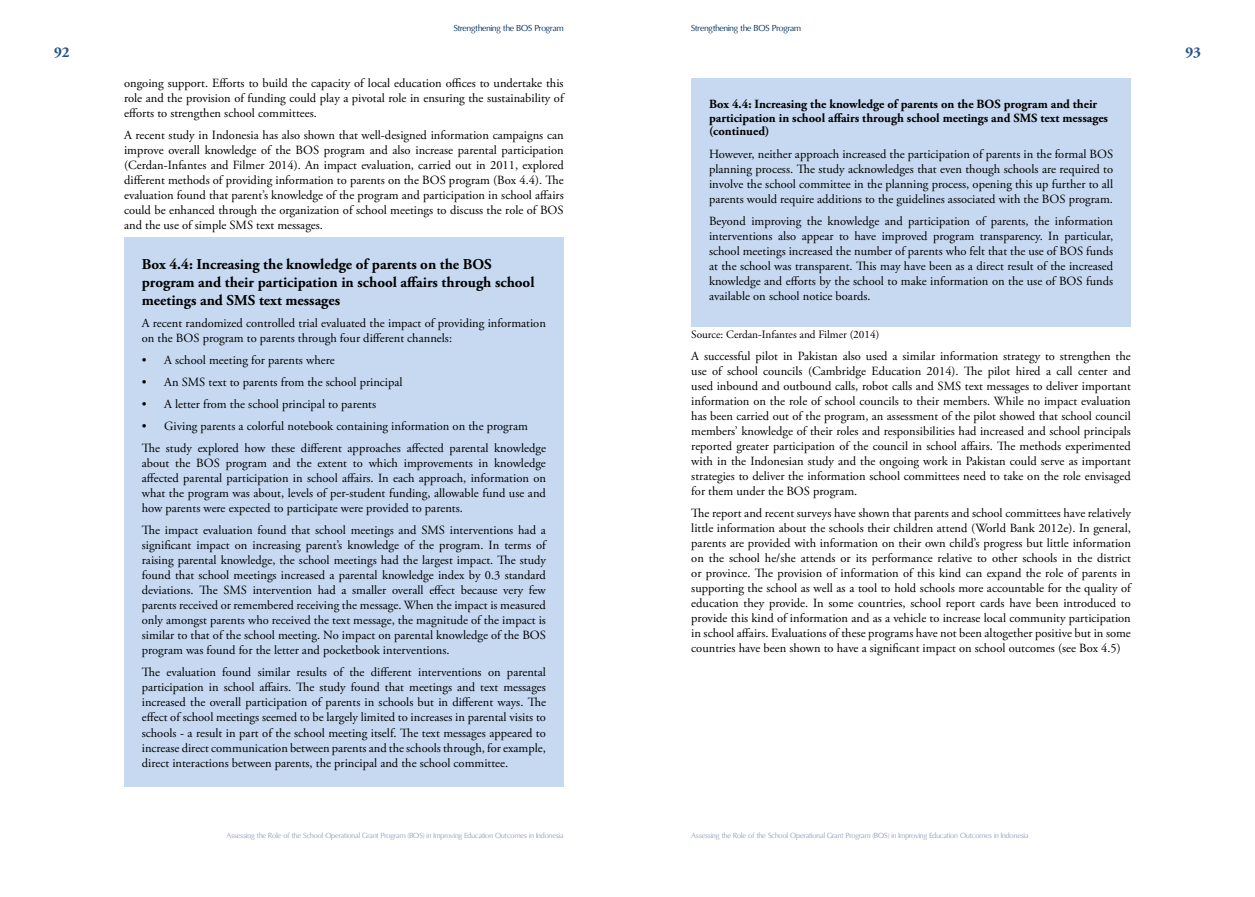
<style>
.page{position:relative;width:1255px;height:897px;background:#fff}
.page>*{position:absolute;margin:0;border:0;box-sizing:border-box;transform-origin:0 0}
.t1{font:700 15px/18px "Adobe Garamond Pro";color:#000}
.t2{font:700 15px "Adobe Garamond Pro";color:#245086}
.t3{font:12.5px/15px "Adobe Garamond Pro";color:#000;text-align:justify}
.t4{font:700 12.5px/13.8px "Adobe Garamond Pro";color:#000}
.t5{font:11.25px "Adobe Garamond Pro";color:#000}
.t6{font:8.75px "Oregon LDO";color:#002d5b}
.t7{font:7.5px "Oregon LDO";color:#99a2bc}
</style>
<div class="page">
<div style="left:124px;top:237px;width:439px;height:550px;background:#c6d9f1"></div>
<div style="left:691px;top:78px;width:439px;height:248px;background:#c6d9f1"></div>
<p class="t6" style="left:454px;top:23px;width:111px">Strengthening the BOS Program</p>
<p class="t6" style="left:691px;top:23px;width:111px">Strengthening the BOS Program</p>
<p class="t2" style="left:54px;top:43px;width:17px">92</p>
<p class="t2" style="left:1185px;top:43px;width:17px">93</p>
<p class="t3" style="left:124px;top:76px;width:441px">ongoing support. Efforts to build the capacity of local education offices to undertake this role and the provision of funding could play a pivotal role in ensuring the sustainability of efforts to strengthen school committees.</p>
<p class="t3" style="left:124px;top:128px;width:441px">A recent study in Indonesia has also shown that well-designed information campaigns can improve overall knowledge of the BOS program and also increase parental participation (Cerdan-Infantes and Filmer 2014). An impact evaluation, carried out in 2011, explored different methods of providing information to parents on the BOS program (Box 4.4). The evaluation found that parent’s knowledge of the program and participation in school affairs could be enhanced through the organization of school meetings to discuss the role of BOS and the use of simple SMS text messages.</p>
<p class="t1" style="left:142px;top:255px;width:394px">Box 4.4: Increasing the knowledge of parents on the BOS program and their participation in school affairs through school meetings and SMS text messages</p>
<p class="t3" style="left:142px;top:315px;width:405px">A recent randomized controlled trial evaluated the impact of providing information on the BOS program to parents through four different channels:</p>
<p class="t3" style="left:142px;top:353px;width:194px">• A school meeting for parents where</p>
<p class="t3" style="left:142px;top:375px;width:262px">• An SMS text to parents from the school principal</p>
<p class="t3" style="left:142px;top:397px;width:236px">• A letter from the school principal to parents</p>
<p class="t3" style="left:142px;top:415px;width:405px;line-height:22.1px">• Giving parents a colorful notebook containing information on the program<br>The study explored how these different approaches affected parental knowledge</p>
<p class="t3" style="left:142px;top:456px;width:405px">about the BOS program and the extent to which improvements in knowledge affected parental participation in school affairs. In each approach, information on what the program was about, levels of per-student funding, allowable fund use and how parents were expected to participate were provided to parents.</p>
<p class="t3" style="left:142px;top:523px;width:405px">The impact evaluation found that school meetings and SMS interventions had a significant impact on increasing parent’s knowledge of the program. In terms of raising parental knowledge, the school meetings had the largest impact. The study found that school meetings increased a parental knowledge index by 0.3 standard deviations. The SMS intervention had a smaller overall effect because very few parents received or remembered receiving the message. When the impact is measured only amongst parents who received the text message, the magnitude of the impact is similar to that of the school meeting. No impact on parental knowledge of the BOS program was found for the letter and pocketbook interventions.</p>
<p class="t3" style="left:142px;top:665px;width:405px">The evaluation found similar results of the different interventions on parental participation in school affairs. The study found that meetings and text messages increased the overall participation of parents in schools but in different ways. The effect of school meetings seemed to be largely limited to increases in parental visits to schools - a result in part of the school meeting itself. The text messages appeared to increase direct communication between parents and the schools through, for example, direct interactions between parents, the principal and the school committee.</p>
<p class="t4" style="left:709px;top:97px;width:400px">Box 4.4: Increasing the knowledge of parents on the BOS program and their participation in school affairs through school meetings and SMS text messages (continued)</p>
<p class="t3" style="left:709px;top:146px;width:405px">However, neither approach increased the participation of parents in the formal BOS planning process. The study acknowledges that even though schools are required to involve the school committee in the planning process, opening this up further to all parents would require additions to the guidelines associated with the BOS program.</p>
<p class="t3" style="left:709px;top:214px;width:405px">Beyond improving the knowledge and participation of parents, the information interventions also appear to have improved program transparency. In particular, school meetings increased the number of parents who felt that the use of BOS funds at the school was transparent. This may have been as a direct result of the increased knowledge and efforts by the school to make information on the use of BOS funds available on school notice boards.</p>
<p class="t5" style="left:691px;top:328px;width:190px">Source: Cerdan-Infantes and Filmer (2014)</p>
<p class="t3" style="left:691px;top:349px;width:441px">A successful pilot in Pakistan also used a similar information strategy to strengthen the use of school councils (Cambridge Education 2014). The pilot hired a call center and used inbound and outbound calls, robot calls and SMS text messages to deliver important information on the role of school councils to their members. While no impact evaluation has been carried out of the program, an assessment of the pilot showed that school council members’ knowledge of their roles and responsibilities had increased and school principals reported greater participation of the council in school affairs. The methods experimented with in the Indonesian study and the ongoing work in Pakistan could serve as important strategies to deliver the information school committees need to take on the role envisaged for them under the BOS program.</p>
<p class="t3" style="left:691px;top:506px;width:441px">The report and recent surveys have shown that parents and school committees have relatively little information about the schools their children attend (World Bank 2012e). In general, parents are provided with information on their own child’s progress but little information on the school he/she attends or its performance relative to other schools in the district or province. The provision of information of this kind can expand the role of parents in supporting the school as well as a tool to hold schools more accountable for the quality of education they provide. In some countries, school report cards have been introduced to provide this kind of information and as a vehicle to increase local community participation in school affairs. Evaluations of these programs have not been altogether positive but in some countries have been shown to have a significant impact on school outcomes (see Box 4.5)</p>
<p class="t7" style="left:226px;top:830px;width:339px">Assessing the Role of the School Operational Grant Program (BOS) in Improving Education Outcomes in Indonesia</p>
<p class="t7" style="left:691px;top:830px;width:339px">Assessing the Role of the School Operational Grant Program (BOS) in Improving Education Outcomes in Indonesia</p>
</div>
